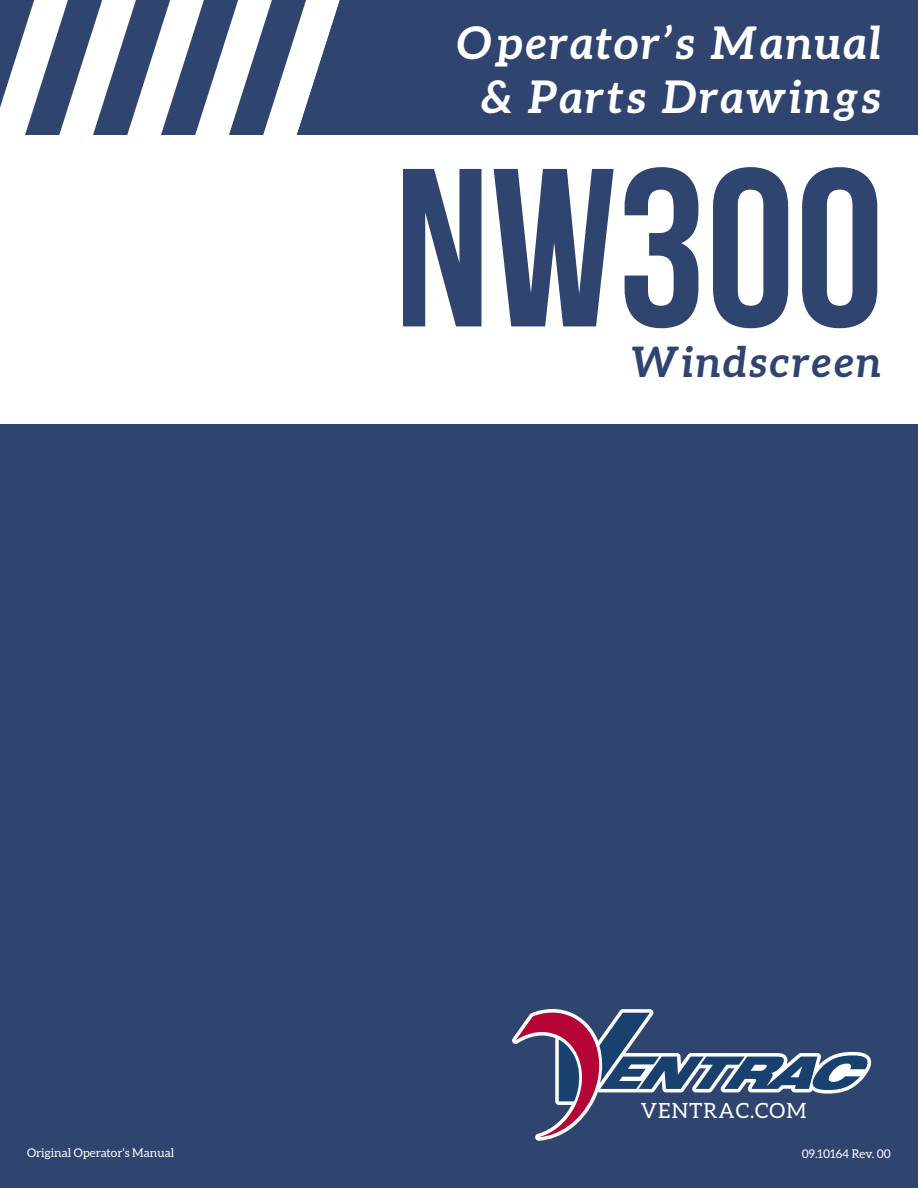
<style>
.page{position:relative;width:918px;height:1188px;background:#fff}
.page>*{position:absolute;margin:0;border:0;box-sizing:border-box;transform-origin:0 0}
.t1{font:700 225px "Bebas Neue";color:#2f446f}
.t2{font:italic 700 45px/54px "Aleo";letter-spacing:.05em;color:#fff;text-align:center}
.t3{font:italic 700 42px "Aleo";letter-spacing:.05em;color:#2f446f}
.t4{font:21px "Aleo";letter-spacing:.05em;color:#fff}
.t5{font:12px "Aleo";color:#fff}
</style>
<div class="page">
<svg style="left:0;top:0;width:321px;height:135px"></svg>
<div style="left:0;top:424px;width:918px;height:764px;background:#2f446f"></div>
<svg style="left:512px;top:1009px;width:141px;height:132px"></svg>
<svg style="left:516px;top:1011px;width:356px;height:126px"></svg>
<div style="left:321px;top:0;width:597px;height:135px;background:#2f446f"></div>
<h2 class="t2" style="left:457px;top:15px;width:425px">Operator’s Manual &amp; Parts Drawings</h2>
<h1 class="t1" style="left:394px;top:125px;width:492px">NW300</h1>
<h3 class="t3" style="left:632px;top:338px;width:251px">Windscreen</h3>
<h3 class="t4" style="left:641px;top:1098px;width:167px">VENTRAC.COM</h3>
<p class="t5" style="left:27px;top:1146px;width:149px">Original Operator’s Manual</p>
<p class="t5" style="left:802px;top:1147px;width:91px">09.10164 Rev. 00</p>
</div>
